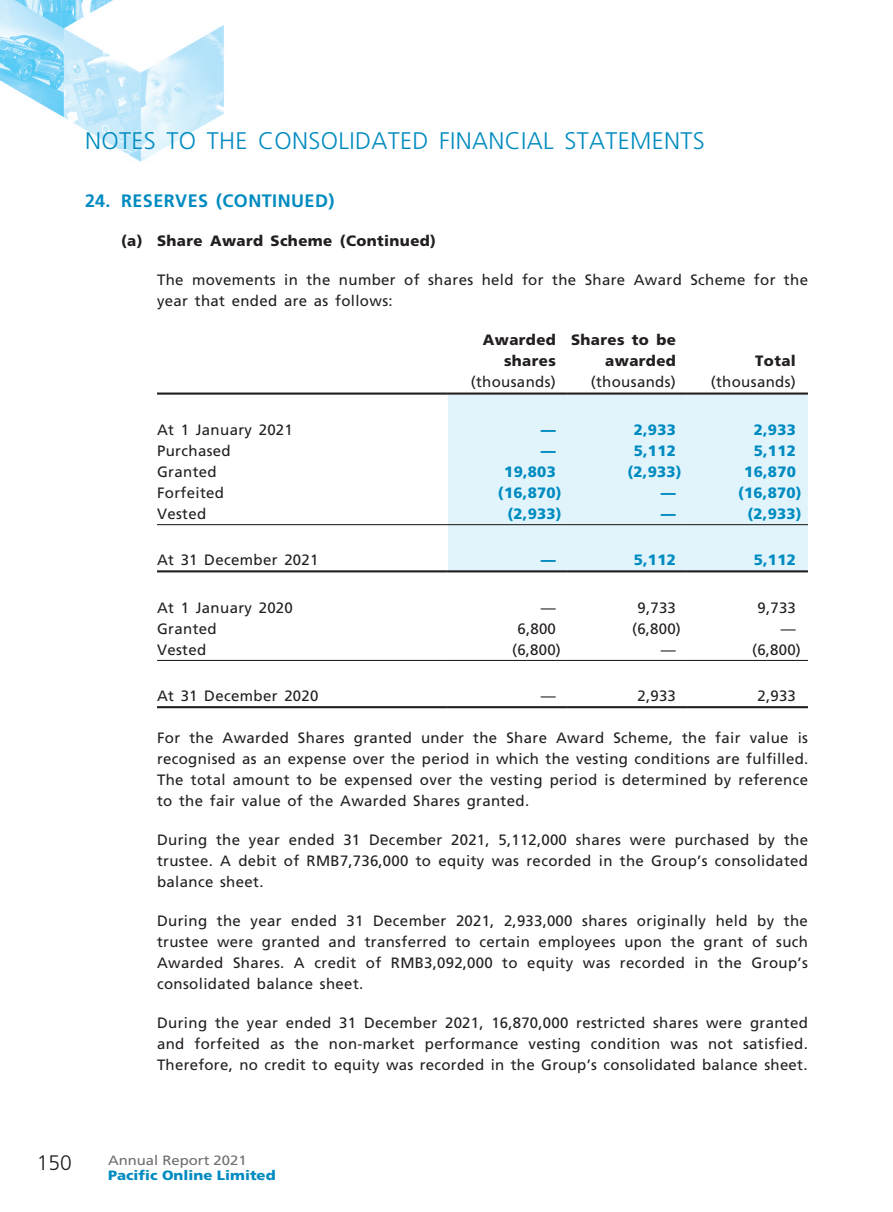
<style>
.page{position:relative;width:893px;height:1212px;background:#fff}
.page>*{position:absolute;margin:0;border:0;box-sizing:border-box;transform-origin:0 0}
.t1{font:300 24px "Frutiger LT Std";letter-spacing:.015em;color:#008bc0}
.t2{font:300 21px "Frutiger LT Std";color:#231f20}
._03_H1{font:700 18px "Frutiger LT Std";letter-spacing:.025em;color:#008bc0}
._13_____P4{font:15px/21px "Frutiger LT Std";letter-spacing:.025em;color:#231f20;text-align:justify}
._15_Table_Stub{font:15px "Frutiger LT Std";letter-spacing:.025em;color:#231f20}
._01_Body_Text{font:900 15px "Frutiger LT Std";letter-spacing:.015em;color:#008bc0}
._01_Body_Text-2{font:15px "Frutiger LT Std";letter-spacing:.025em;color:#231f20}
._01_Body_Text-3{font:900 15px/21px "Frutiger LT Std";letter-spacing:.025em;color:#231f20;text-align:right}
._04___H2{font:900 15px "Frutiger LT Std";letter-spacing:.025em;color:#231f20}
.t3{font:900 13.5px "Frutiger LT Std";color:#008bc0;scale:1.1 1}
.t4{font:13.5px "Frutiger LT Std";color:#6c6d70;scale:1.1 1}
</style>
<div class="page">
<img style="left:0;top:0;width:808px;height:709px">
<div style="left:448px;top:395px;width:360px;height:175px;background:#e1f4fc"></div>
<hr style="left:157px;top:392px;width:291px;height:3px;background:#231f20">
<hr style="left:448px;top:392px;width:120px;height:3px;background:#231f20">
<hr style="left:568px;top:392px;width:120px;height:3px;background:#231f20">
<hr style="left:688px;top:392px;width:120px;height:3px;background:#231f20">
<hr style="left:157px;top:524px;width:291px;height:1px;background:#231f20">
<hr style="left:448px;top:524px;width:120px;height:1px;background:#231f20">
<hr style="left:568px;top:524px;width:120px;height:1px;background:#231f20">
<hr style="left:688px;top:524px;width:120px;height:1px;background:#231f20">
<hr style="left:157px;top:570px;width:291px;height:2px;background:#231f20">
<hr style="left:448px;top:570px;width:120px;height:2px;background:#231f20">
<hr style="left:568px;top:570px;width:120px;height:2px;background:#231f20">
<hr style="left:688px;top:570px;width:120px;height:2px;background:#231f20">
<hr style="left:157px;top:660px;width:291px;height:1px;background:#231f20">
<hr style="left:448px;top:660px;width:120px;height:1px;background:#231f20">
<hr style="left:568px;top:660px;width:120px;height:1px;background:#231f20">
<hr style="left:688px;top:660px;width:120px;height:1px;background:#231f20">
<hr style="left:157px;top:706px;width:291px;height:2px;background:#231f20">
<hr style="left:448px;top:706px;width:120px;height:2px;background:#231f20">
<hr style="left:568px;top:706px;width:120px;height:2px;background:#231f20">
<hr style="left:688px;top:706px;width:120px;height:2px;background:#231f20">
<h1 class="t1" style="left:85px;top:127px;width:621px">NOTES TO THE CONSOLIDATED FINANCIAL STATEMENTS</h1>
<p class="_03_H1" style="left:85px;top:191px;width:251px">24. RESERVES (CONTINUED)</p>
<p class="_04___H2" style="left:121px;top:232px;width:317px">(a) Share Award Scheme (Continued)</p>
<p class="_13_____P4" style="left:157px;top:270px;width:652px">The movements in the number of shares held for the Share Award Scheme for the year that ended are as follows:</p>
<p class="_01_Body_Text-3" style="left:483px;top:330px;width:75px">Awarded shares</p>
<p class="_01_Body_Text-3" style="left:571px;top:330px;width:106px">Shares to be awarded</p>
<p class="_01_Body_Text-3" style="left:755px;top:351px;width:42px">Total</p>
<p class="_01_Body_Text-2" style="left:471px;top:373px;width:87px">(thousands)</p>
<p class="_01_Body_Text-2" style="left:591px;top:373px;width:87px">(thousands)</p>
<p class="_01_Body_Text-2" style="left:711px;top:373px;width:87px">(thousands)</p>
<p class="_15_Table_Stub" style="left:157px;top:421px;width:137px">At 1 January 2021</p>
<p class="_01_Body_Text" style="left:541px;top:420px;width:16px">—</p>
<p class="_01_Body_Text" style="left:634px;top:420px;width:44px">2,933</p>
<p class="_01_Body_Text" style="left:754px;top:420px;width:44px">2,933</p>
<p class="_15_Table_Stub" style="left:157px;top:442px;width:75px">Purchased</p>
<p class="_01_Body_Text" style="left:541px;top:441px;width:16px">—</p>
<p class="_01_Body_Text" style="left:634px;top:441px;width:44px">5,112</p>
<p class="_01_Body_Text" style="left:754px;top:441px;width:44px">5,112</p>
<p class="_15_Table_Stub" style="left:157px;top:463px;width:61px">Granted</p>
<p class="_01_Body_Text" style="left:504px;top:462px;width:53px">19,803</p>
<p class="_01_Body_Text" style="left:627px;top:462px;width:56px">(2,933)</p>
<p class="_01_Body_Text" style="left:744px;top:462px;width:53px">16,870</p>
<p class="_15_Table_Stub" style="left:157px;top:484px;width:69px">Forfeited</p>
<p class="_01_Body_Text" style="left:498px;top:483px;width:65px">(16,870)</p>
<p class="_01_Body_Text" style="left:661px;top:483px;width:16px">—</p>
<p class="_01_Body_Text" style="left:738px;top:483px;width:65px">(16,870)</p>
<p class="_15_Table_Stub" style="left:157px;top:505px;width:51px">Vested</p>
<p class="_01_Body_Text" style="left:507px;top:504px;width:56px">(2,933)</p>
<p class="_01_Body_Text" style="left:661px;top:504px;width:16px">—</p>
<p class="_01_Body_Text" style="left:747px;top:504px;width:56px">(2,933)</p>
<p class="_15_Table_Stub" style="left:157px;top:551px;width:163px">At 31 December 2021</p>
<p class="_01_Body_Text" style="left:541px;top:551px;width:16px">—</p>
<p class="_01_Body_Text" style="left:634px;top:551px;width:44px">5,112</p>
<p class="_01_Body_Text" style="left:754px;top:551px;width:44px">5,112</p>
<p class="_15_Table_Stub" style="left:157px;top:598px;width:137px">At 1 January 2020</p>
<p class="_01_Body_Text-2" style="left:541px;top:598px;width:16px">—</p>
<p class="_01_Body_Text-2" style="left:638px;top:598px;width:40px">9,733</p>
<p class="_01_Body_Text-2" style="left:758px;top:598px;width:40px">9,733</p>
<p class="_15_Table_Stub" style="left:157px;top:619px;width:61px">Granted</p>
<p class="_01_Body_Text-2" style="left:518px;top:619px;width:40px">6,800</p>
<p class="_01_Body_Text-2" style="left:632px;top:619px;width:50px">(6,800)</p>
<p class="_01_Body_Text-2" style="left:781px;top:619px;width:16px">—</p>
<p class="_15_Table_Stub" style="left:157px;top:640px;width:51px">Vested</p>
<p class="_01_Body_Text-2" style="left:512px;top:640px;width:50px">(6,800)</p>
<p class="_01_Body_Text-2" style="left:661px;top:640px;width:16px">—</p>
<p class="_01_Body_Text-2" style="left:752px;top:640px;width:50px">(6,800)</p>
<p class="_15_Table_Stub" style="left:157px;top:687px;width:163px">At 31 December 2020</p>
<p class="_01_Body_Text-2" style="left:541px;top:687px;width:16px">—</p>
<p class="_01_Body_Text-2" style="left:638px;top:687px;width:40px">2,933</p>
<p class="_01_Body_Text-2" style="left:758px;top:687px;width:40px">2,933</p>
<p class="_13_____P4" style="left:157px;top:728px;width:653px">For the Awarded Shares granted under the Share Award Scheme, the fair value is recognised as an expense over the period in which the vesting conditions are fulfilled.<br>The total amount to be expensed over the vesting period is determined by reference to the fair value of the Awarded Shares granted.</p>
<p class="_13_____P4" style="left:157px;top:830px;width:652px">During the year ended 31 December 2021, 5,112,000 shares were purchased by the trustee. A debit of RMB7,736,000 to equity was recorded in the Group’s consolidated balance sheet.</p>
<p class="_13_____P4" style="left:157px;top:911px;width:652px">During the year ended 31 December 2021, 2,933,000 shares originally held by the trustee were granted and transferred to certain employees upon the grant of such Awarded Shares. A credit of RMB3,092,000 to equity was recorded in the Group’s consolidated balance sheet.</p>
<p class="_13_____P4" style="left:157px;top:1013px;width:652px">During the year ended 31 December 2021, 16,870,000 restricted shares were granted and forfeited as the non-market performance vesting condition was not satisfied.<br>Therefore, no credit to equity was recorded in the Group’s consolidated balance sheet.</p>
<h2 class="t2" style="left:37px;top:1150px;width:37px">150</h2>
<p class="t4" style="left:108px;top:1152px;width:128px">Annual Report 2021</p>
<p class="t3" style="left:108px;top:1167px;width:154px">Pacific Online Limited</p>
</div>
